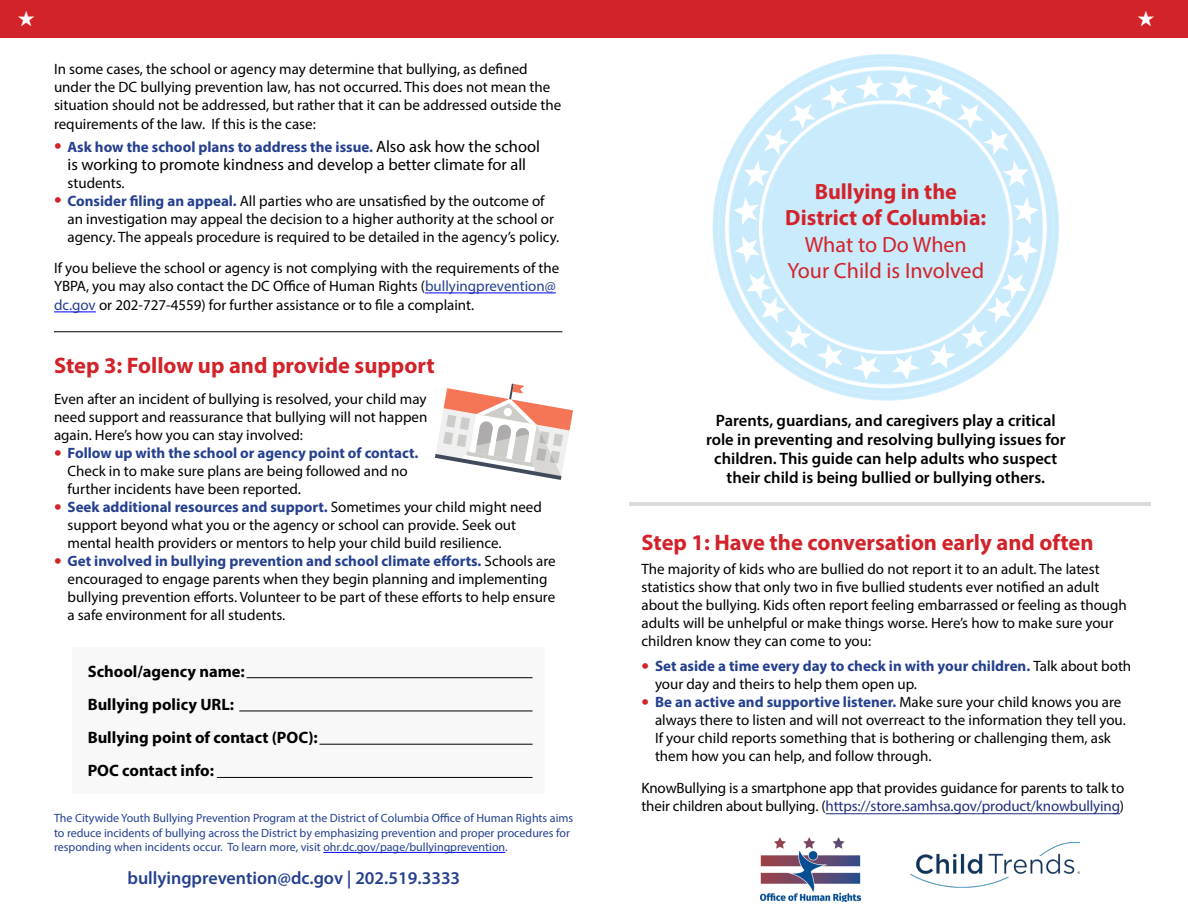
<style>
.page{position:relative;width:1188px;height:918px;background:#fff}
.page>*{position:absolute;margin:0;border:0;box-sizing:border-box;transform-origin:0 0}
.t1{font:700 22.5px "Myriad Pro";color:#d2232a}
.t2{font:700 22.05px/26.4px "Myriad Pro";color:#d2232a;text-align:center}
.t3{font:22.05px/26.4px "Myriad Pro";color:#d2232a;text-align:center}
.t4{font:600 18px "Myriad Pro";color:#25408f}
.t5{font:600 16.5px/18.9px "Myriad Pro";color:#000;text-align:center}
.t6{font:700 16.5px/33px "Myriad Pro";color:#000}
.t7{font:16.5px "Myriad Pro";color:#000}
.t8{font:15px/18px "Myriad Pro";color:#000}
.t9{font:700 15px/18px "Myriad Pro";color:#25408f}
.t10{font:12px/14.4px "Myriad Pro";color:#25408f}
.s1{font-weight:400;font-size:27px;color:#d2232a}
.s2{font-weight:400;font-size:16.5px;color:#000}
.s3{font-size:27px;color:#d2232a}
.s4{font-weight:700;color:#25408f}
.s5{color:#25408f}
.s6{font-weight:400;color:#000}
.s7{color:#222d7d}
</style>
<div class="page">
<hr style="left:629px;top:502px;width:522px;height:4px;background:#dadbdc">
<hr style="left:826px;top:813px;width:294px;height:1px;background:#222d7d">
<svg style="left:712px;top:54px;width:347px;height:347px"></svg>
<svg style="left:725px;top:66px;width:322px;height:322px"></svg>
<div style="left:729px;top:71px;width:314px;height:313px;background:#c9ebfc;border-radius:50%"></div>
<svg style="left:890px;top:75px;width:28px;height:25px"></svg>
<svg style="left:925px;top:84px;width:104px;height:103px"></svg>
<svg style="left:1014px;top:197px;width:25px;height:28px"></svg>
<svg style="left:1013px;top:236px;width:25px;height:28px"></svg>
<svg style="left:930px;top:274px;width:96px;height:95px"></svg>
<svg style="left:892px;top:355px;width:28px;height:25px"></svg>
<svg style="left:853px;top:355px;width:28px;height:25px"></svg>
<svg style="left:746px;top:274px;width:97px;height:95px"></svg>
<svg style="left:735px;top:236px;width:25px;height:28px"></svg>
<svg style="left:734px;top:197px;width:25px;height:28px"></svg>
<svg style="left:744px;top:85px;width:104px;height:102px"></svg>
<svg style="left:856px;top:75px;width:28px;height:25px"></svg>
<hr style="left:425px;top:293px;width:131px;height:1px;background:#00f">
<hr style="left:54px;top:312px;width:42px;height:1px;background:#00f">
<hr style="left:54px;top:331px;width:508px;height:1px;background:#000">
<div style="left:0;top:0;width:1188px;height:38px;background:#d2232a"></div>
<hr style="left:323px;top:852px;width:182px;height:1px;background:#00f">
<div style="left:72px;top:647px;width:473px;height:147px;background:#f8f8f9"></div>
<hr style="left:247px;top:677px;width:286px;height:1px;background:#000">
<hr style="left:239px;top:711px;width:294px;height:1px;background:#000">
<hr style="left:319px;top:744px;width:214px;height:1px;background:#000">
<hr style="left:217px;top:777px;width:316px;height:1px;background:#000">
<img style="left:760px;top:837px;width:101px;height:65px">
<img style="left:892px;top:813px;width:203px;height:75px">
<svg style="left:435px;top:384px;width:138px;height:96px"></svg>
<p class="t8" style="left:54px;top:60px;width:509px">In some cases, the school or agency may determine that bullying, as defined under the DC bullying prevention law, has not occurred. This does not mean the situation should not be addressed, but rather that it can be addressed outside the requirements of the law. If this is the case:</p>
<p class="t9" style="left:54px;top:137px;width:488px"><span class="s1">•</span> Ask how the school plans to address the issue. <span class="s2">Also ask how the school</span></p>
<p class="t7" style="left:67px;top:154px;width:460px">is working to promote kindness and develop a better climate for all</p>
<p class="t8" style="left:68px;top:174px;width:59px">students.</p>
<p class="t8" style="left:68px;top:192px;width:493px;text-indent:-14px"><span class="s3">•</span> <span class="s4">Consider filing an appeal.</span> All parties who are unsatisfied by the outcome of an investigation may appeal the decision to a higher authority at the school or agency. The appeals procedure is required to be detailed in the agency’s policy.</p>
<p class="t8" style="left:54px;top:259px;width:507px;line-height:18.5px">If you believe the school or agency is not complying with the requirements of the<br>YBPA, you may also contact the DC Office of Human Rights (<span class="s5">bullyingprevention@ dc.gov</span> or 202-727-4559) for further assistance or to file a complaint.</p>
<h1 class="t1" style="left:54px;top:350px;width:382px">Step 3: Follow up and provide support</h1>
<p class="t8" style="left:54px;top:390px;width:375px;text-align:justify">Even after an incident of bullying is resolved, your child may need support and reassurance that bullying will not happen again. Here’s how you can stay involved:</p>
<p class="t8" style="left:68px;top:444px;width:352px;text-indent:-14px"><span class="s3">•</span> <span class="s4">Follow up with the school or agency point of contact.<br></span>Check in to make sure plans are being followed and no further incidents have been reported.</p>
<p class="t8" style="left:68px;top:498px;width:476px;text-indent:-14px"><span class="s3">•</span> <span class="s4">Seek additional resources and support.</span> Sometimes your child might need support beyond what you or the agency or school can provide. Seek out mental health providers or mentors to help your child build resilience.</p>
<p class="t8" style="left:68px;top:552px;width:490px;text-indent:-14px"><span class="s3">•</span> <span class="s4">Get involved in bullying prevention and school climate efforts.</span> Schools are encouraged to engage parents when they begin planning and implementing bullying prevention efforts. Volunteer to be part of these efforts to help ensure a safe environment for all students.</p>
<p class="t6" style="left:88px;top:655px;width:232px">School/agency name:<br>Bullying policy URL:<br>Bullying point of contact (POC):<br>POC contact info:</p>
<p class="t10" style="left:54px;top:811px;width:521px">The Citywide Youth Bullying Prevention Program at the District of Columbia Office of Human Rights aims to reduce incidents of bullying across the District by emphasizing prevention and proper procedures for responding when incidents occur. To learn more, visit ohr.dc.gov/page/bullyingprevention.</p>
<p class="t4" style="left:127px;top:866px;width:334px">bullyingprevention@dc.gov | 202.519.3333</p>
<h2 class="t2" style="left:785px;top:178px;width:203px">Bullying in the<br>District of Columbia:</h2>
<h2 class="t3" style="left:788px;top:231px;width:198px">What to Do When<br>Your Child is Involved</h2>
<p class="t5" style="left:706px;top:411px;width:361px">Parents, guardians, and caregivers play a critical role in preventing and resolving bullying issues for children. This guide can help adults who suspect their child is being bullied or bullying others.</p>
<h1 class="t1" style="left:642px;top:527px;width:454px">Step 1: Have the conversation early and often</h1>
<p class="t8" style="left:642px;top:560px;width:487px">The majority of kids who are bullied do not report it to an adult. The latest statistics show that only two in five bullied students ever notified an adult about the bullying. Kids often report feeling embarrassed or feeling as though adults will be unhelpful or make things worse. Here’s how to make sure your children know they can come to you:</p>
<p class="t9" style="left:655px;top:657px;width:478px;text-indent:-14px"><span class="s1">•</span> Set aside a time every day to check in with your children. <span class="s6">Talk about both your day and theirs to help them open up.</span></p>
<p class="t8" style="left:655px;top:693px;width:472px;text-indent:-14px"><span class="s3">•</span> <span class="s4">Be an active and supportive listener.</span> Make sure your child knows you are always there to listen and will not overreact to the information they tell you.<br>If your child reports something that is bothering or challenging them, ask them how you can help, and follow through.</p>
<p class="t8" style="left:641px;top:779px;width:484px">KnowBullying is a smartphone app that provides guidance for parents to talk to their children about bullying. (<span class="s7">https://store.samhsa.gov/product/knowbullying</span>)</p>
</div>
